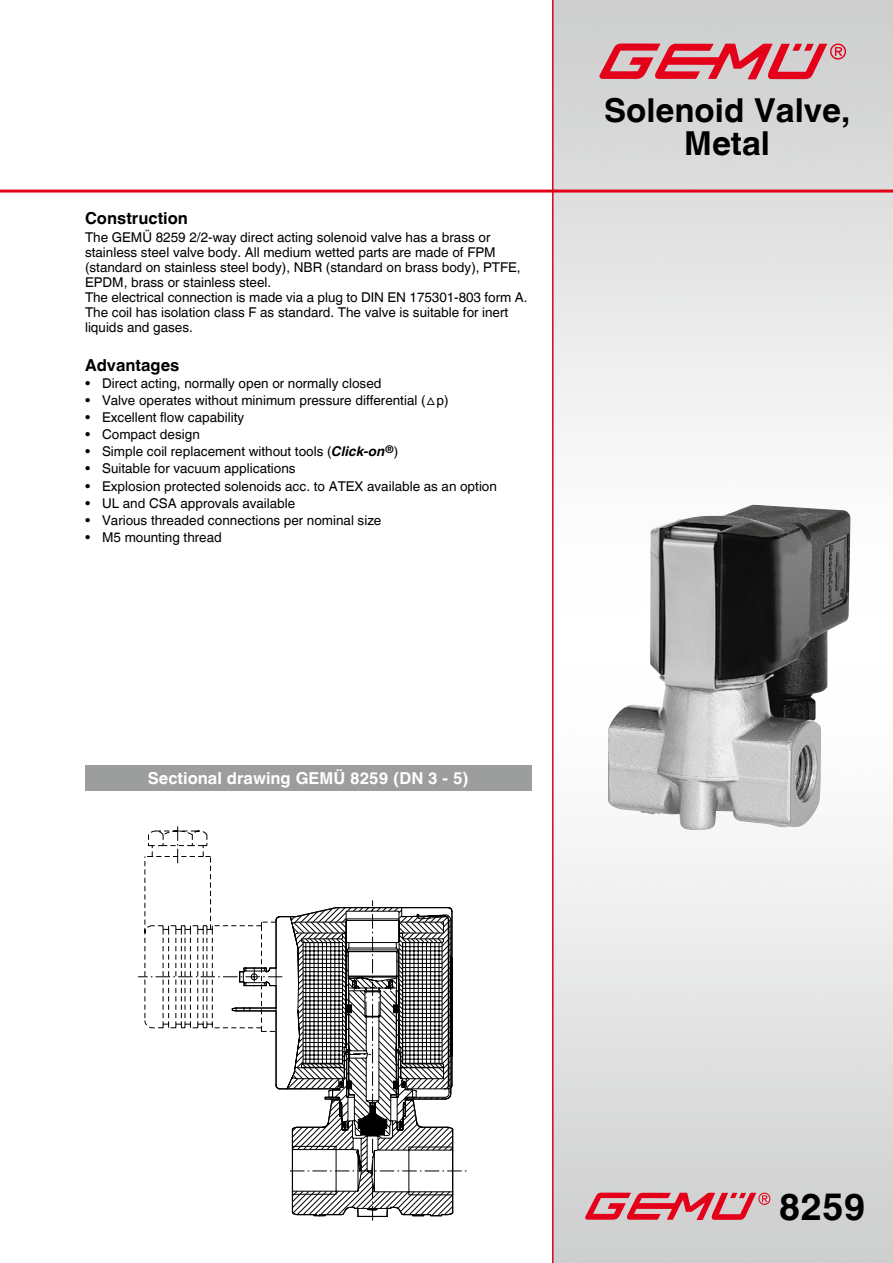
<style>
.page{position:relative;width:893px;height:1263px;background:#fff}
.page>*{position:absolute;margin:0;border:0;box-sizing:border-box;transform-origin:0 0}
.t1{font:700 37.5px "Helvetica World";color:#000}
.t2{font:700 33px/33px "Helvetica World";color:#000;text-align:center}
.t3{font:700 16.5px "Helvetica World";color:#fff}
.t4{font:700 16.5px "Helvetica World";color:#000}
.t5{font:13.5px/15px "Helvetica World";color:#000}
.s1{font-weight:700;font-style:italic}
</style>
<div class="page">
<hr style="left:0;top:190px;width:893px;height:3px;background:#e30018">
<hr style="left:552px;top:0;width:2px;height:1263px;background:#e30018">
<img style="left:572px;top:1185px;width:207px;height:48px">
<img style="left:594px;top:37px;width:260px;height:54px">
<svg style="left:138px;top:823px;width:94px;height:206px"></svg>
<svg style="left:232px;top:907px;width:221px;height:310px"></svg>
<div style="left:393px;top:1081px;width:6px;height:8px;background:#000"></div>
<div style="left:346px;top:1081px;width:6px;height:8px;background:#000"></div>
<div style="left:393px;top:1004px;width:6px;height:9px;background:#000;border:1px solid #000"></div>
<div style="left:346px;top:1004px;width:6px;height:9px;background:#000;border:1px solid #000"></div>
<img style="left:608px;top:505px;width:242px;height:325px">
<div style="left:85px;top:765px;width:446px;height:26px;background:#9c9d9d"></div>
<p class="t4" style="left:85px;top:209px;width:104px">Construction</p>
<p class="t5" style="left:85px;top:229px;width:444px">The GEMÜ 8259 2/2-way direct acting solenoid valve has a brass or stainless steel valve body. All medium wetted parts are made of FPM (standard on stainless steel body), NBR (standard on brass body), PTFE, EPDM, brass or stainless steel.<br>The electrical connection is made via a plug to DIN EN 175301-803 form A.<br>The coil has isolation class F as standard. The valve is suitable for inert liquids and gases.</p>
<p class="t4" style="left:85px;top:355px;width:96px">Advantages</p>
<p class="t5" style="left:85px;top:376px;width:298px">• Direct acting, normally open or normally closed</p>
<p class="t5" style="left:85px;top:393px;width:365px">• Valve operates without minimum pressure differential (△p)</p>
<p class="t5" style="left:85px;top:410px;width:161px">• Excellent flow capability</p>
<p class="t5" style="left:85px;top:427px;width:116px">• Compact design</p>
<p class="t5" style="left:85px;top:444px;width:315px">• Simple coil replacement without tools (<span class="s1">Click-on</span><sup>®</sup>)</p>
<p class="t5" style="left:85px;top:461px;width:212px">• Suitable for vacuum applications</p>
<p class="t5" style="left:85px;top:478px;width:413px">• Explosion protected solenoids acc. to ATEX available as an option</p>
<p class="t5" style="left:85px;top:495px;width:212px">• UL and CSA approvals available</p>
<p class="t5" style="left:85px;top:513px;width:298px">• Various threaded connections per nominal size</p>
<p class="t5" style="left:85px;top:530px;width:138px">• M5 mounting thread</p>
<h2 class="t2" style="left:604px;top:94px;width:248px">Solenoid Valve,<br>Metal</h2>
<p class="t3" style="left:148px;top:769px;width:322px">Sectional drawing GEMÜ 8259 (DN 3 - 5)</p>
<h1 class="t1" style="left:779px;top:1185px;width:88px">8259</h1>
</div>
